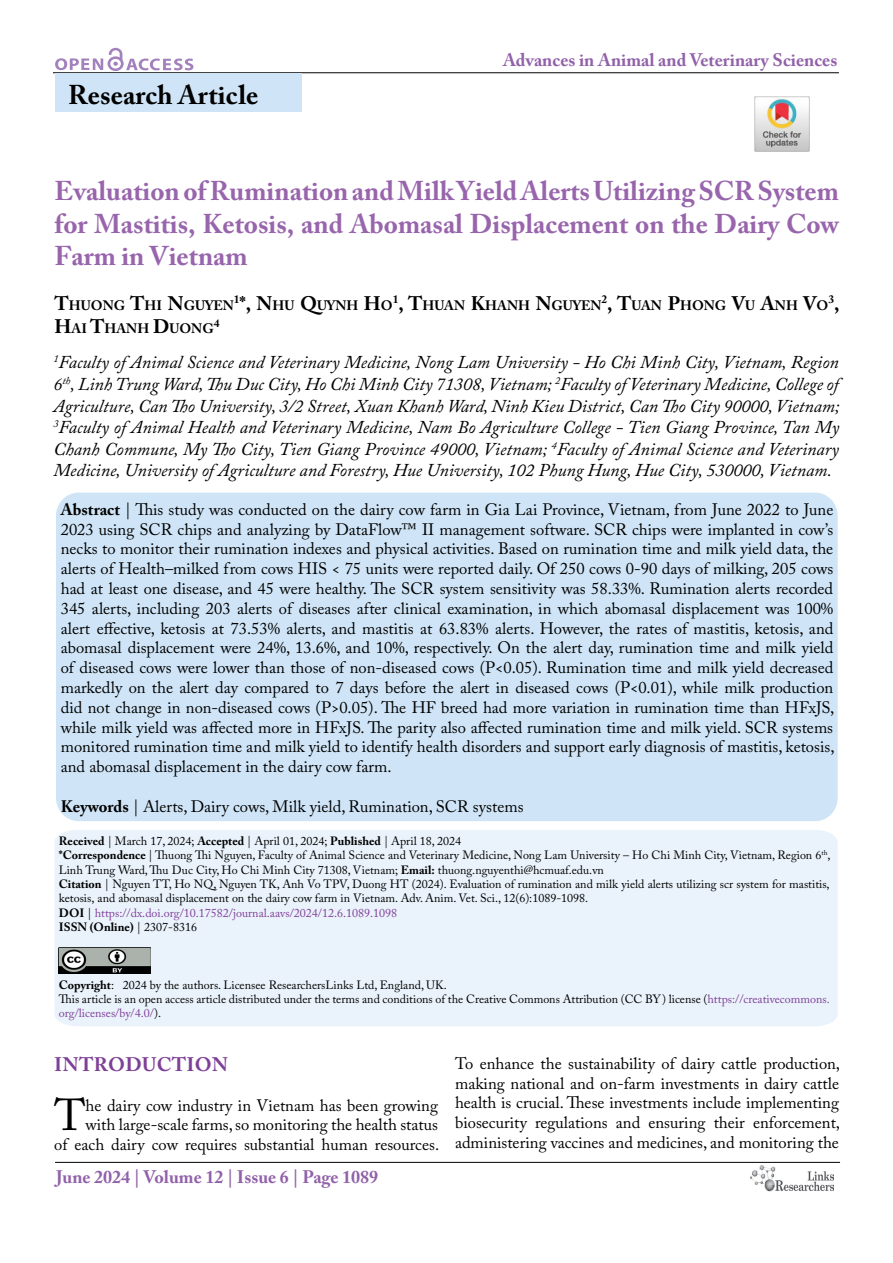
<style>
.page{position:relative;width:893px;height:1263px;background:#fff}
.page>*{position:absolute;margin:0;border:0;box-sizing:border-box;transform-origin:0 0}
.t1{font:44.4px "Adobe Caslon Pro";color:#000}
.t2{font:700 27px/32.4px "Adobe Caslon Pro";color:#7f3f98;text-align:justify}
.t3{font:700 27px "Adobe Caslon Pro";letter-spacing:.005em;color:#000}
.t4{font:700 19.5px "Adobe Caslon Pro";letter-spacing:.015em;color:#7f3f98}
.t5{font:italic 18px/21.6px "Adobe Caslon Pro";color:#000;text-align:justify}
.t6{font:700 18px "Adobe Caslon Pro";color:#9161a9}
.t7{font:16.5px/19.8px "Adobe Caslon Pro";color:#000;text-align:justify}
.t8{font:700 13.65px "Adobe Caslon Pro";color:#000}
.t9{font:12px/14.4px "Adobe Caslon Pro";color:#000}
.t10{font:700 11.4px "Adobe Caslon Pro";color:#000}
.s1{font-size:19.5px}
.s2{font-weight:700}
.s3{color:#7f3f98}
</style>
<div class="page">
<hr style="left:53px;top:72px;width:786px;height:1px;background:#000">
<hr style="left:55px;top:1162px;width:785px;height:1px;background:#000">
<svg style="left:55px;top:48px;width:138px;height:23px"></svg>
<img style="left:750px;top:1166px;width:83px;height:26px">
<div style="left:55px;top:74px;width:247px;height:38px;background:#cfe5f7"></div>
<div style="left:56px;top:493px;width:782px;height:328px;background:#cfe5f7;border-radius:23px"></div>
<div style="left:55px;top:830px;width:783px;height:196px;background:#eaf3fb"></div>
<img style="left:59px;top:948px;width:91px;height:25px">
<img style="left:754px;top:96px;width:55px;height:56px">
<h2 class="t3" style="left:68px;top:79px;width:192px">Research Article</h2>
<p class="t6" style="left:503px;top:50px;width:336px">Advances in Animal and Veterinary Sciences</p>
<h2 class="t2" style="left:55px;top:175px;width:786px">Evaluation of Rumination and Milk Yield Alerts Utilizing SCR System for Mastitis, Ketosis, and Abomasal Displacement on the Dairy Cow Farm in Vietnam</h2>
<p class="t8" style="left:55px;top:297px;width:775px"><span class="s1">T</span>HUONG <span class="s1">T</span>HI <span class="s1">N</span>GUYEN<sup>1</sup><span class="s1">*, N</span>HU <span class="s1">Q</span>UYNH <span class="s1">H</span>O<sup>1</sup><span class="s1">, T</span>HUAN <span class="s1">K</span>HANH <span class="s1">N</span>GUYEN<sup>2</sup><span class="s1">, T</span>UAN <span class="s1">P</span>HONG <span class="s1">V</span>U <span class="s1">A</span>NH <span class="s1">V</span>O</p>
<p class="t10" style="left:828px;top:293px;width:13px">3<span class="s1">,</span></p>
<p class="t8" style="left:55px;top:321px;width:161px"><span class="s1">H</span>AI <span class="s1">T</span>HANH <span class="s1">D</span>UONG</p>
<p class="t10" style="left:214px;top:316px;width:7px">4</p>
<p class="t5" style="left:53px;top:351px;width:788px"><sup>1</sup>Faculty of Animal Science and Veterinary Medicine, Nong Lam University - Ho Chi Minh City, Vietnam, Region 6<sup>th</sup>, Linh Trung Ward, Thu Duc City, Ho Chi Minh City 71308, Vietnam; <sup>2</sup>Faculty of Veterinary Medicine, College of Agriculture, Can Tho University, 3/2 Street, Xuan Khanh Ward, Ninh Kieu District, Can Tho City 90000, Vietnam; <sup>3</sup>Faculty of Animal Health and Veterinary Medicine, Nam Bo Agriculture College - Tien Giang Province, Tan My Chanh Commune, My Tho City, Tien Giang Province 49000, Vietnam; <sup>4</sup>Faculty of Animal Science and Veterinary Medicine, University of Agriculture and Forestry, Hue University, 102 Phung Hung, Hue City, 530000, Vietnam.</p>
<p class="t7" style="left:61px;top:499px;width:775px"><span class="s2">Abstract</span> | This study was conducted on the dairy cow farm in Gia Lai Province, Vietnam, from June 2022 to June 2023 using SCR chips and analyzing by DataFlow™ II management software. SCR chips were implanted in cow’s necks to monitor their rumination indexes and physical activities. Based on rumination time and milk yield data, the alerts of Health–milked from cows HIS &lt; 75 units were reported daily. Of 250 cows 0-90 days of milking, 205 cows had at least one disease, and 45 were healthy. The SCR system sensitivity was 58.33%. Rumination alerts recorded 345 alerts, including 203 alerts of diseases after clinical examination, in which abomasal displacement was 100% alert effective, ketosis at 73.53% alerts, and mastitis at 63.83% alerts. However, the rates of mastitis, ketosis, and abomasal displacement were 24%, 13.6%, and 10%, respectively. On the alert day, rumination time and milk yield of diseased cows were lower than those of non-diseased cows (P&lt;0.05). Rumination time and milk yield decreased markedly on the alert day compared to 7 days before the alert in diseased cows (P&lt;0.01), while milk production did not change in non-diseased cows (P&gt;0.05). The HF breed had more variation in rumination time than HFxJS, while milk yield was affected more in HFxJS. The parity also affected rumination time and milk yield. SCR systems monitored rumination time and milk yield to identify health disorders and support early diagnosis of mastitis, ketosis, and abomasal displacement in the dairy cow farm.</p>
<p class="t7" style="left:61px;top:796px;width:464px"><span class="s2">Keywords</span> | Alerts, Dairy cows, Milk yield, Rumination, SCR systems</p>
<p class="t9" style="left:59px;top:833px;width:773px"><span class="s2">Received</span> | March 17, 2024; <span class="s2">Accepted</span> | April 01, 2024; <span class="s2">Published</span> | April 18, 2024<br><span class="s2">*Correspondence</span> | Thuong Thi Nguyen, Faculty of Animal Science and Veterinary Medicine, Nong Lam University – Ho Chi Minh City, Vietnam, Region 6<sup>th</sup>, Linh Trung Ward, Thu Duc City, Ho Chi Minh City 71308, Vietnam; <span class="s2">Email:</span> thuong.nguyenthi@hcmuaf.edu.vn<br><span class="s2">Citation</span> | Nguyen TT, Ho NQ, Nguyen TK, Anh Vo TPV, Duong HT (2024). Evaluation of rumination and milk yield alerts utilizing scr system for mastitis, ketosis, and abomasal displacement on the dairy cow farm in Vietnam. Adv. Anim. Vet. Sci., 12(6):1089-1098.<br><span class="s2">DOI</span> | <span class="s3">https://dx.doi.org/10.17582/journal.aavs/2024/12.6.1089.1098<br></span><span class="s2">ISSN (Online)</span> | 2307-8316</p>
<p class="t9" style="left:59px;top:977px;width:772px"><span class="s2">Copyright</span>: 2024 by the authors. Licensee ResearchersLinks Ltd, England, UK.<br>This article is an open access article distributed under the terms and conditions of the Creative Commons Attribution (CC BY) license (<span class="s3">https://creativecommons. org/licenses/by/4.0/</span>).</p>
<p class="t4" style="left:54px;top:1053px;width:175px">INTRODUCTION</p>
<h1 class="t1" style="left:54px;top:1089px;width:33px">T</h1>
<p class="t7" style="left:54px;top:1095px;width:387px;text-align:right">he dairy cow industry in Vietnam has been growing with large-scale farms, so monitoring the health status<br>of each dairy cow requires substantial human resources.</p>
<p class="t6" style="left:56px;top:1166px;width:324px">June 2024 | Volume 12 | Issue 6 | Page 1089</p>
<p class="t7" style="left:455px;top:1053px;width:387px">To enhance the sustainability of dairy cattle production, making national and on-farm investments in dairy cattle health is crucial. These investments include implementing biosecurity regulations and ensuring their enforcement, administering vaccines and medicines, and monitoring the</p>
</div>
